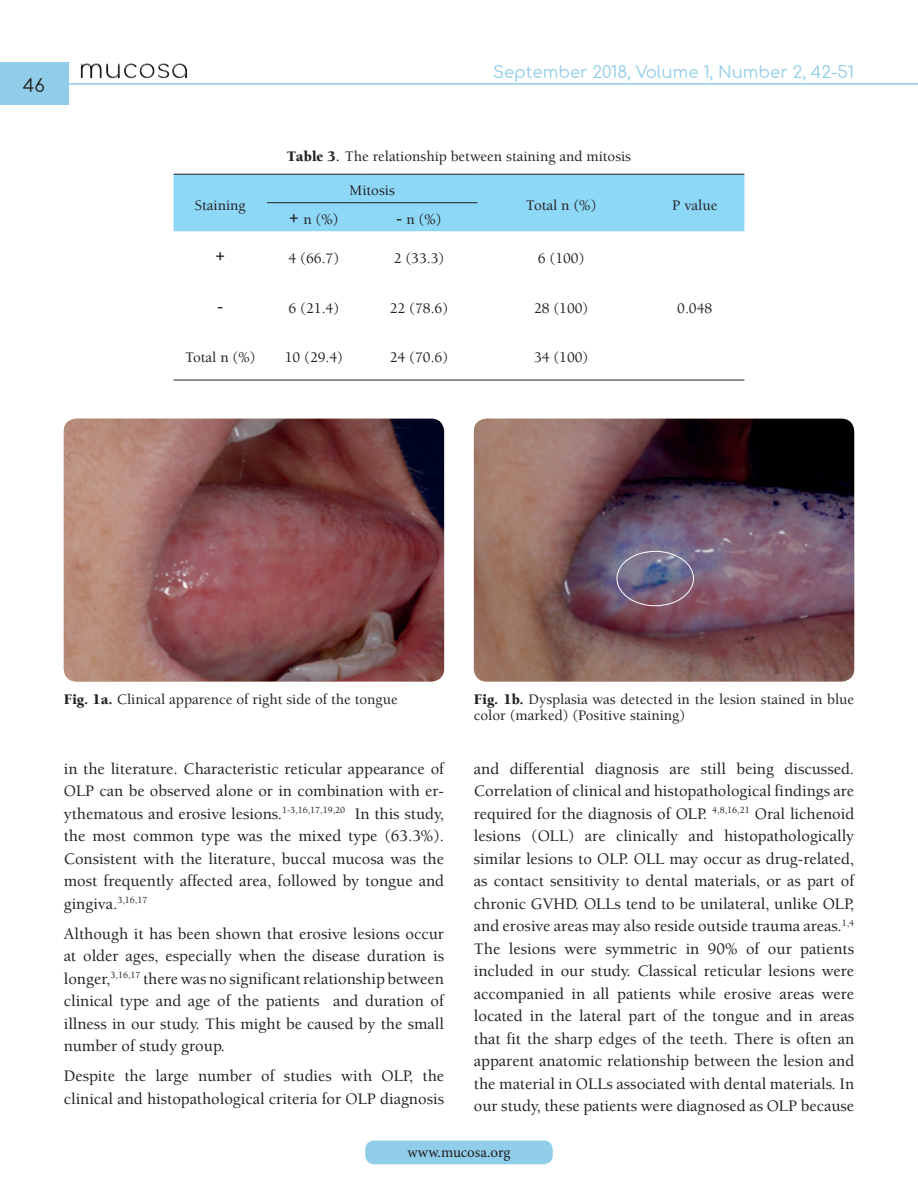
<style>
.page{position:relative;width:918px;height:1188px;background:#fff}
.page>*{position:absolute;margin:0;border:0;box-sizing:border-box;transform-origin:0 0}
.t1{font:18px "Comfortaa";color:#231f20}
.t2{font:16.5px/22.5px "Berkeley Regular Tr";color:#231f20;text-align:justify}
.t3{font:16.5px "Comfortaa";color:#90cde9}
.t4{font:16.5px "Arial";color:#231f20}
.t5{font:15px/16.5px "Berkeley Regular Tr";color:#231f20}
.t6{font:15px "Minion Pro";color:#231f20}
.s1{font-family:"Berkeley Black Tr"}
.s2{font-family:"Berkeley Bold Tr"}
.s3{font-family:"Arial";font-size:16.5px}
</style>
<div class="page">
<div style="left:365px;top:1141px;width:188px;height:23px;background:#90cde9;border-radius:9px"></div>
<hr style="left:0;top:83px;width:918px;height:2px;background:#90cde9">
<div style="left:0;top:63px;width:68px;height:42px;background:#90cde9"></div>
<div style="left:78px;top:62px;width:112px;height:20px;background:#231f20;opacity:.75"></div>
<div style="left:174px;top:175px;width:570px;height:56px;background:#8dd7f7"></div>
<hr style="left:174px;top:174px;width:93px;height:1px;background:#231f20">
<hr style="left:267px;top:174px;width:94px;height:1px;background:#231f20">
<hr style="left:361px;top:174px;width:116px;height:1px;background:#231f20">
<hr style="left:477px;top:174px;width:168px;height:1px;background:#231f20">
<hr style="left:645px;top:174px;width:99px;height:1px;background:#231f20">
<hr style="left:645px;top:380px;width:99px;height:1px;background:#231f20">
<hr style="left:174px;top:380px;width:93px;height:1px;background:#231f20">
<hr style="left:267px;top:380px;width:94px;height:1px;background:#231f20">
<hr style="left:361px;top:380px;width:116px;height:1px;background:#231f20">
<hr style="left:477px;top:380px;width:168px;height:1px;background:#231f20">
<hr style="left:267px;top:202px;width:94px;height:1px;background:#231f20">
<hr style="left:361px;top:202px;width:116px;height:1px;background:#231f20">
<img style="left:64px;top:419px;width:380px;height:262px">
<img style="left:474px;top:419px;width:380px;height:262px">
<div style="left:617px;top:551px;width:77px;height:55px;border:1px solid #fff;border-radius:50%"></div>
<p class="t1" style="left:23px;top:69px;width:24px">46</p>
<p class="t3" style="left:493px;top:57px;width:362px">September 2018, Volume 1, Number 2, 42-51</p>
<p class="t5" style="left:287px;top:148px;width:346px"><span class="s1">Table 3</span><span class="s2">.</span> The relationship between staining and mitosis</p>
<p class="t5" style="left:195px;top:196px;width:52px">Staining</p>
<p class="t5" style="left:350px;top:182px;width:47px">Mitosis</p>
<p class="t5" style="left:289px;top:211px;width:51px"><span class="s3">+</span> n (%)</p>
<p class="t5" style="left:396px;top:211px;width:47px"><span class="s3">-</span> n (%)</p>
<p class="t5" style="left:526px;top:196px;width:72px">Total n (%)</p>
<p class="t5" style="left:672px;top:196px;width:47px">P value</p>
<p class="t4" style="left:216px;top:245px;width:11px">+</p>
<p class="t5" style="left:289px;top:250px;width:52px">4 (66.7)</p>
<p class="t5" style="left:394px;top:250px;width:52px">2 (33.3)</p>
<p class="t5" style="left:538px;top:250px;width:48px">6 (100)</p>
<p class="t4" style="left:218px;top:295px;width:7px">-</p>
<p class="t5" style="left:289px;top:299px;width:52px">6 (21.4)</p>
<p class="t5" style="left:390px;top:299px;width:60px">22 (78.6)</p>
<p class="t5" style="left:534px;top:299px;width:56px">28 (100)</p>
<p class="t5" style="left:677px;top:299px;width:37px">0.048</p>
<p class="t5" style="left:185px;top:349px;width:72px">Total n (%)</p>
<p class="t5" style="left:285px;top:349px;width:60px">10 (29.4)</p>
<p class="t5" style="left:390px;top:349px;width:60px">24 (70.6)</p>
<p class="t5" style="left:534px;top:349px;width:56px">34 (100)</p>
<p class="t5" style="left:64px;top:691px;width:336px"><span class="s1">Fig. 1a.</span> Clinical apparence of right side of the tongue</p>
<p class="t5" style="left:474px;top:691px;width:382px"><span class="s1">Fig. 1b.</span> Dysplasia was detected in the lesion stained in blue color (marked) (Positive staining)</p>
<p class="t2" style="left:64px;top:757px;width:382px">in the literature. Characteristic reticular appearance of OLP can be observed alone or in combination with er&shy;ythematous and erosive lesions.<sup>1-3,16,17,19,20</sup> In this study, the most common type was the mixed type (63.3%).<br>Consistent with the literature, buccal mucosa was the most frequently affected area, followed by tongue and gingiva.<sup>3,16,17</sup></p>
<p class="t2" style="left:64px;top:922px;width:382px">Although it has been shown that erosive lesions occur at older ages, especially when the disease duration is longer,<sup>3,16,17</sup> there was no significant relationship between clinical type and age of the patients and duration of illness in our study. This might be caused by the small number of study group.</p>
<p class="t2" style="left:64px;top:1064px;width:382px">Despite the large number of studies with OLP, the clinical and histopathological criteria for OLP diagnosis</p>
<p class="t2" style="left:474px;top:757px;width:382px">and differential diagnosis are still being discussed.<br>Correlation of clinical and histopathological findings are required for the diagnosis of OLP. <sup>4,8,16,21</sup> Oral lichenoid lesions (OLL) are clinically and histopathologically similar lesions to OLP. OLL may occur as drug-related, as contact sensitivity to dental materials, or as part of chronic GVHD. OLLs tend to be unilateral, unlike OLP, and erosive areas may also reside outside trauma areas.<sup>1,4<br></sup>The lesions were symmetric in 90% of our patients included in our study. Classical reticular lesions were accompanied in all patients while erosive areas were located in the lateral part of the tongue and in areas that fit the sharp edges of the teeth. There is often an apparent anatomic relationship between the lesion and the material in OLLs associated with dental materials. In our study, these patients were diagnosed as OLP because</p>
<p class="t6" style="left:407px;top:1142px;width:105px">www.mucosa.org</p>
</div>
